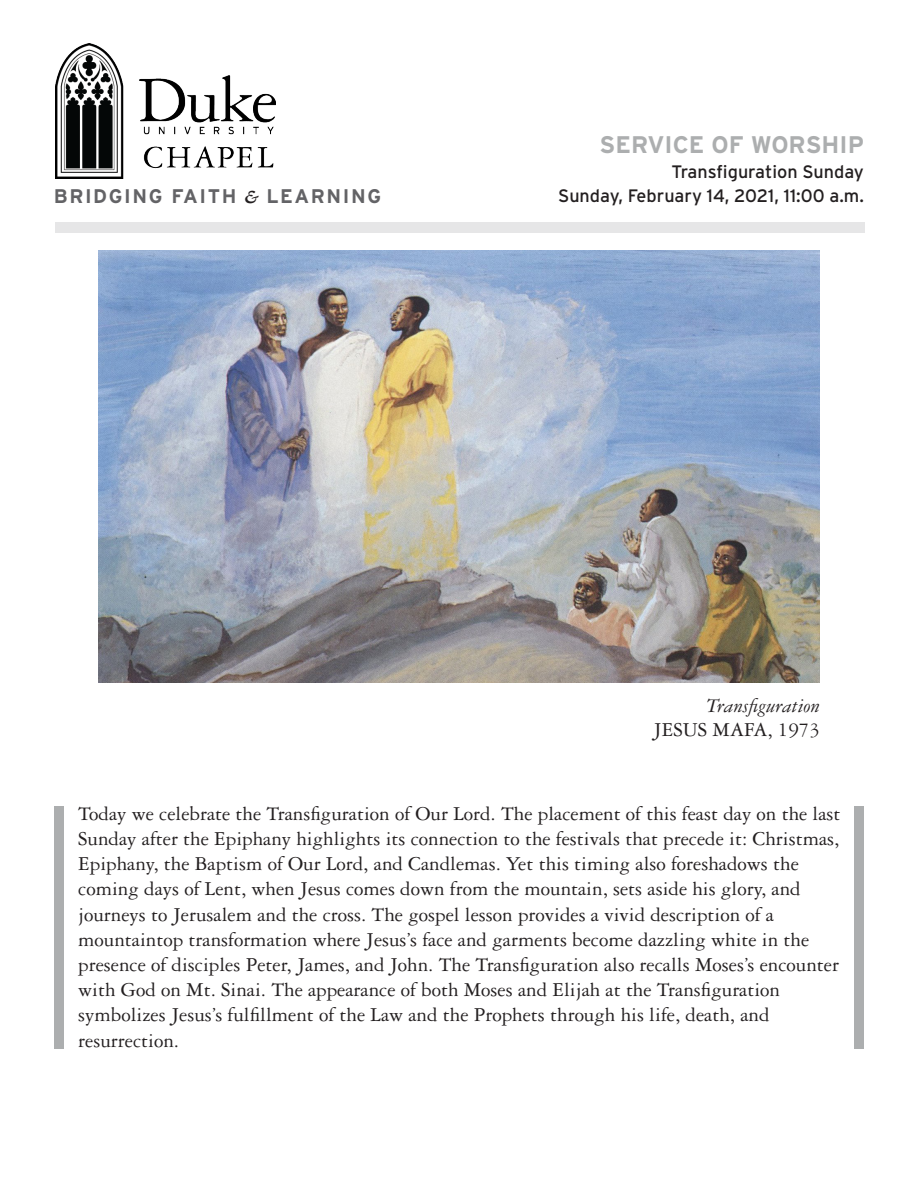
<style>
.page{position:relative;width:918px;height:1188px;background:#fff}
.page>*{position:absolute;margin:0;border:0;box-sizing:border-box;transform-origin:0 0}
.Header_1{font:700 24px "Interstate";color:#acaeaf}
.Header_2{font:21px/25.2px "Garamond 3 LT Std";color:#231f20}
.t1{font:italic 21px "Garamond 3 LT Std";color:#231f20}
.t2{font:700 19.65px "Interstate";letter-spacing:.08em;color:#636366}
.Header_1-2{font:18px "Interstate";color:#231f20}
.s1{font-family:"Garamond 3 LT Std";font-style:italic;color:#231f20}
</style>
<div class="page">
<div style="left:55px;top:223px;width:810px;height:10px;background:#e6e6e7"></div>
<img style="left:55px;top:43px;width:221px;height:135px">
<img style="left:98px;top:250px;width:722px;height:432px">
<div style="left:54px;top:806px;width:10px;height:243px;background:#acaeaf"></div>
<div style="left:854px;top:806px;width:10px;height:243px;background:#acaeaf"></div>
<p class="t2" style="left:54px;top:185px;width:329px">BRIDGING FAITH <span class="s1">&amp;</span> LEARNING</p>
<p class="Header_1" style="left:600px;top:131px;width:266px">SERVICE OF WORSHIP</p>
<p class="Header_1-2" style="left:672px;top:161px;width:194px">Transfiguration Sunday</p>
<p class="Header_1-2" style="left:558px;top:186px;width:307px">Sunday, February 14, 2021, 11:00 a.m.</p>
<p class="t1" style="left:706px;top:694px;width:115px">Transfiguration</p>
<p class="Header_2" style="left:654px;top:717px;width:168px">JESUS MAFA, 1973</p>
<p class="Header_2" style="left:78px;top:801px;width:764px">Today we celebrate the Transfiguration of Our Lord. The placement of this feast day on the last Sunday after the Epiphany highlights its connection to the festivals that precede it: Christmas, Epiphany, the Baptism of Our Lord, and Candlemas. Yet this timing also foreshadows the coming days of Lent, when Jesus comes down from the mountain, sets aside his glory, and journeys to Jerusalem and the cross. The gospel lesson provides a vivid description of a mountaintop transformation where Jesus’s face and garments become dazzling white in the presence of disciples Peter, James, and John. The Transfiguration also recalls Moses’s encounter with God on Mt. Sinai. The appearance of both Moses and Elijah at the Transfiguration symbolizes Jesus’s fulfillment of the Law and the Prophets through his life, death, and resurrection.</p>
</div>
